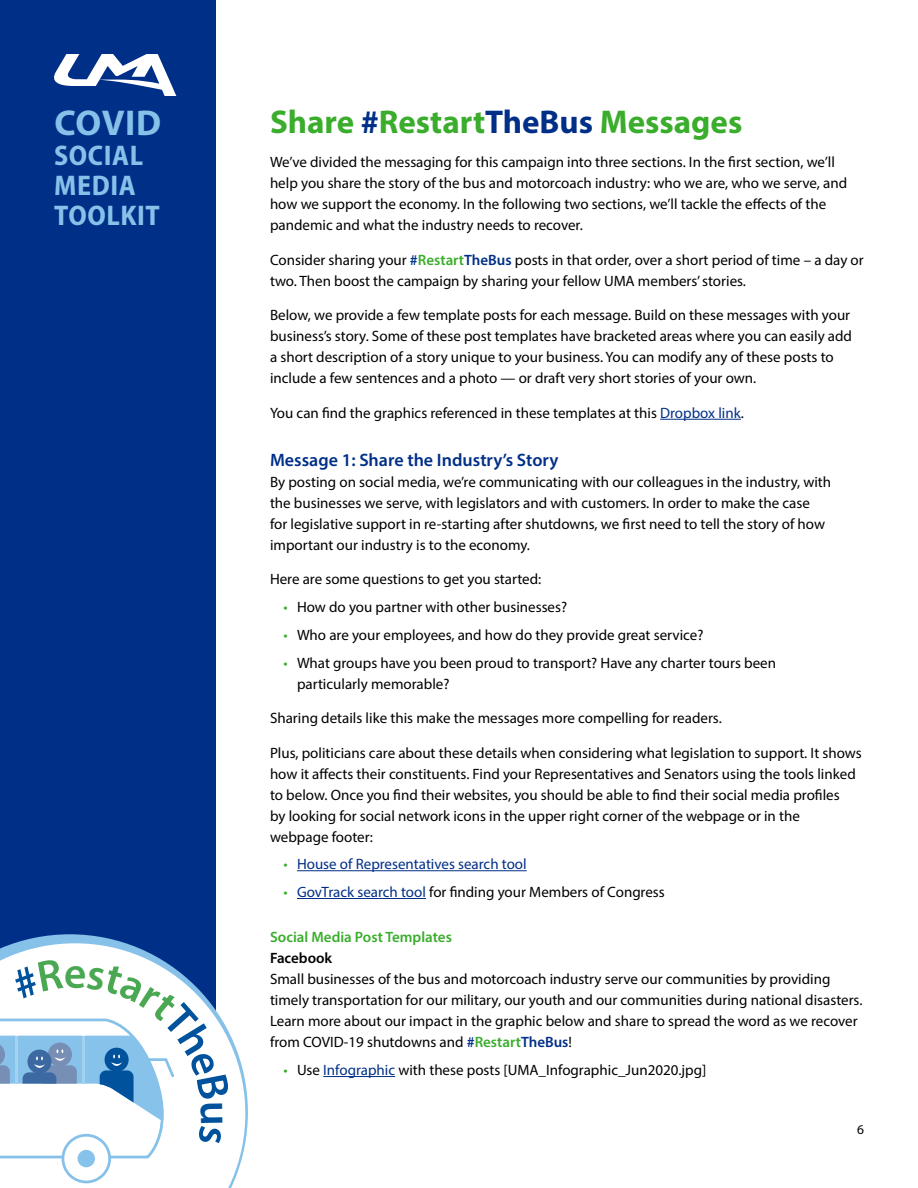
<style>
.page{position:relative;width:918px;height:1188px;background:#fff}
.page>*{position:absolute;margin:0;border:0;box-sizing:border-box;transform-origin:0 0}
.t1{font:700 36px "Myriad Pro";letter-spacing:.015em;color:#86c1ea}
.t2{font:700 33px "Myriad Pro";color:#3aad2c}
.t3{font:700 semi-condensed 28.5px/30px "Myriad Pro";letter-spacing:.02em;color:#86c1ea}
.t4{font:600 18px "Myriad Pro";color:#002f87}
.t5{font:15px/21px "Myriad Pro";color:#000}
.t6{font:15px "Myriad Pro";color:#002f87}
.t7{font:600 15px "Myriad Pro";color:#3aad2c}
.t8{font:600 15px "Myriad Pro";color:#000}
.t9{font:13.5px "Myriad Pro";color:#000}
.s1{color:#002f87}
.s2{font-weight:600;color:#002f87}
.s3{font-weight:600;color:#3aad2c}
.s4{color:#3aad2c}
</style>
<div class="page">
<div style="left:0;top:0;width:216px;height:1188px;background:#002f87"></div>
<svg style="left:15px;top:934px;width:233px;height:210px"></svg>
<svg style="left:0;top:943px;width:245px;height:245px;fill:#fff"></svg>
<svg style="left:54px;top:54px;width:122px;height:42px"></svg>
<hr style="left:660px;top:419px;width:81px;height:1px;background:#002f87">
<hr style="left:297px;top:870px;width:230px;height:1px;background:#002f87">
<hr style="left:297px;top:898px;width:129px;height:1px;background:#002f87">
<hr style="left:323px;top:1076px;width:72px;height:1px;background:#002f87">
<svg style="left:0;top:958px;width:230px;height:225px;background:#dce8f4"></svg>
<h1 class="t1" style="left:54px;top:99px;width:108px">COVID</h1>
<h3 class="t3" style="left:54px;top:141px;width:107px">SOCIAL<br>MEDIA<br>TOOLKIT</h3>
<h2 class="t2" style="left:270px;top:100px;width:474px">Share <span class="s1">#</span>Restart<span class="s1">TheBus</span> Messages</h2>
<p class="t5" style="left:270px;top:151px;width:579px">We’ve divided the messaging for this campaign into three sections. In the first section, we’ll help you share the story of the bus and motorcoach industry: who we are, who we serve, and how we support the economy. In the following two sections, we’ll tackle the effects of the pandemic and what the industry needs to recover.</p>
<p class="t5" style="left:270px;top:249px;width:595px">Consider sharing your <span class="s2">#</span><span class="s3">Restart</span><span class="s2">TheBus</span> posts in that order, over a short period of time – a day or two. Then boost the campaign by sharing your fellow UMA members’ stories.</p>
<p class="t5" style="left:270px;top:304px;width:584px">Below, we provide a few template posts for each message. Build on these messages with your business’s story. Some of these post templates have bracketed areas where you can easily add a short description of a story unique to your business. You can modify any of these posts to include a few sentences and a photo — or draft very short stories of your own.</p>
<p class="t5" style="left:270px;top:402px;width:476px">You can find the graphics referenced in these templates at this <span class="s1">Dropbox link</span>.</p>
<p class="t4" style="left:270px;top:448px;width:290px">Message 1: Share the Industry’s Story</p>
<p class="t5" style="left:270px;top:471px;width:563px">By posting on social media, we’re communicating with our colleagues in the industry, with the businesses we serve, with legislators and with customers. In order to make the case<br>for legislative support in re-starting after shutdowns, we first need to tell the story of how important our industry is to the economy.</p>
<p class="t5" style="left:270px;top:568px;width:273px">Here are some questions to get you started:</p>
<p class="t5" style="left:284px;top:596px;width:285px"><span class="s4">•</span> How do you partner with other businesses?</p>
<p class="t5" style="left:284px;top:624px;width:421px"><span class="s4">•</span> Who are your employees, and how do they provide great service?</p>
<p class="t5" style="left:297px;top:652px;width:481px;text-indent:-14px"><span class="s4">•</span> What groups have you been proud to transport? Have any charter tours been particularly memorable?</p>
<p class="t5" style="left:270px;top:707px;width:453px">Sharing details like this make the messages more compelling for readers.</p>
<p class="t5" style="left:270px;top:742px;width:593px">Plus, politicians care about these details when considering what legislation to support. It shows how it affects their constituents. Find your Representatives and Senators using the tools linked to below. Once you find their websites, you should be able to find their social media profiles<br>by looking for social network icons in the upper right corner of the webpage or in the webpage footer:</p>
<p class="t6" style="left:284px;top:855px;width:245px"><span class="s4">•</span> House of Representatives search tool</p>
<p class="t5" style="left:284px;top:881px;width:383px"><span class="s4">•</span> <span class="s1">GovTrack search tool</span> for finding your Members of Congress</p>
<p class="t7" style="left:270px;top:928px;width:183px">Social Media Post Templates</p>
<p class="t8" style="left:270px;top:949px;width:64px">Facebook</p>
<p class="t5" style="left:270px;top:969px;width:594px">Small businesses of the bus and motorcoach industry serve our communities by providing timely transportation for our military, our youth and our communities during national disasters.<br>Learn more about our impact in the graphic below and share to spread the word as we recover from COVID-19 shutdowns and <span class="s2">#</span><span class="s3">Restart</span><span class="s2">TheBus</span>!</p>
<p class="t5" style="left:284px;top:1059px;width:424px"><span class="s4">•</span> Use <span class="s1">Infographic</span> with these posts [UMA_Infographic_Jun2020.jpg]</p>
<p class="t9" style="left:857px;top:1122px;width:8px">6</p>
</div>
